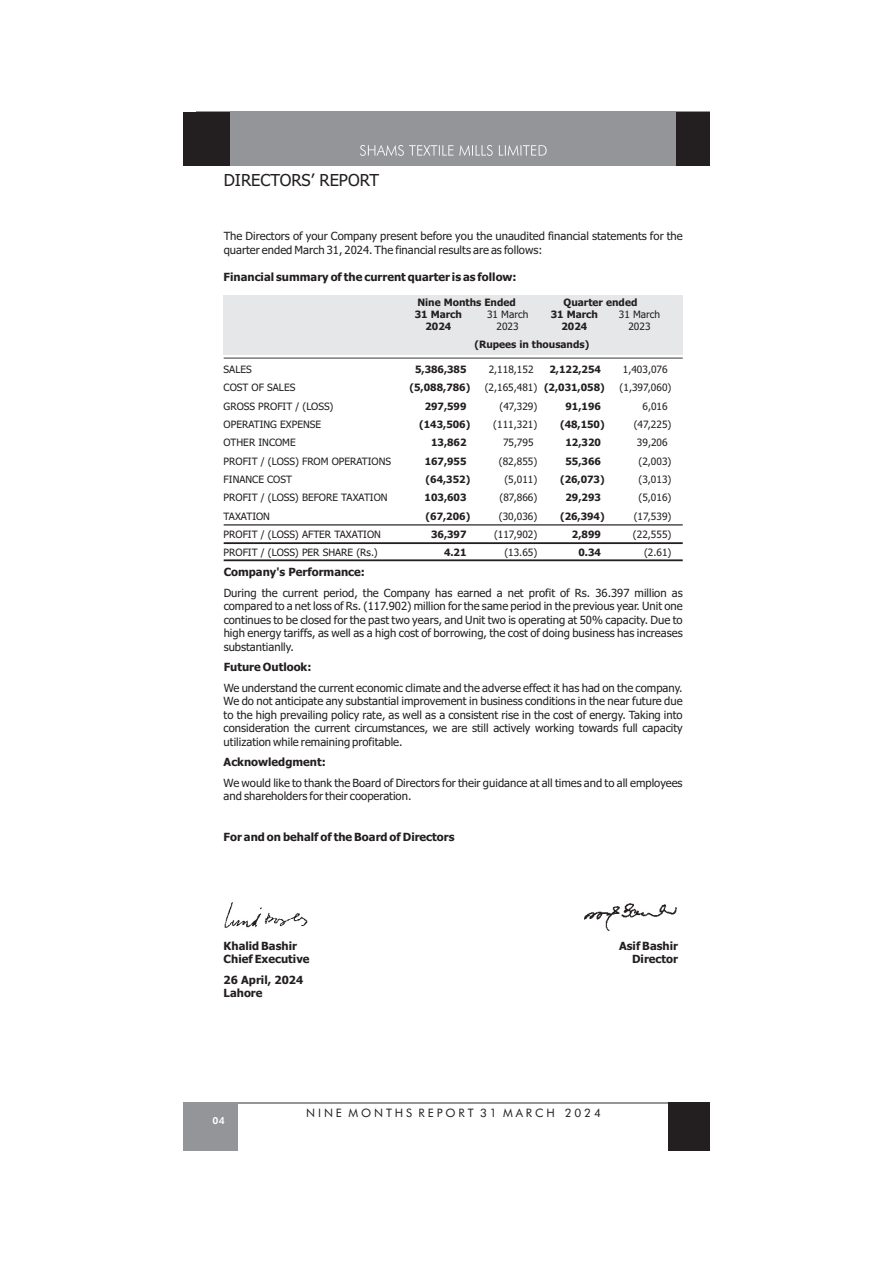
<style>
.page{position:relative;width:893px;height:1263px;background:#fff}
.page>*{position:absolute;margin:0;border:0;box-sizing:border-box;transform-origin:0 0}
.t1{font:16.5px "Tahoma";color:#231f20}
.t2{font:11.7px "Futura BT";letter-spacing:.25em;color:#231f20}
.t3{font:11.25px/13.6px "Tahoma";color:#231f20}
.t4{font:700 11.25px/13.6px "Tahoma";color:#231f20}
.t5{font:10.2px "Tahoma";color:#231f20}
.t6{font:700 10.2px "Tahoma";color:#231f20}
.t7{font:800 9.75px "Futura BT";color:#fff}
.s1{font-weight:700}
</style>
<div class="page">
<hr style="left:210px;top:1102px;width:486px;height:2px;background:#939598">
<div style="left:183px;top:1102px;width:54px;height:49px;background:#939598"></div>
<div style="left:668px;top:1102px;width:42px;height:49px;background:#231f20"></div>
<div style="left:197px;top:112px;width:513px;height:54px;background:#939598"></div>
<div style="left:677px;top:112px;width:33px;height:54px;background:#231f20"></div>
<div style="left:183px;top:112px;width:47px;height:54px;background:#231f20"></div>
<svg style="left:360px;top:145px;width:187px;height:11px"></svg>
<div style="left:224px;top:296px;width:459px;height:59px;background:#e6e7e9"></div>
<hr style="left:224px;top:357px;width:459px;height:2px;background:#57585a">
<img style="left:224px;top:902px;width:84px;height:26px">
<hr style="left:224px;top:524px;width:459px;height:1px;background:#231f20">
<hr style="left:224px;top:542px;width:459px;height:2px;background:#231f20">
<img style="left:584px;top:903px;width:93px;height:28px">
<hr style="left:224px;top:559px;width:459px;height:2px;background:#231f20">
<h1 class="t1" style="left:224px;top:174px;width:157px">DIRECTORS’ REPORT</h1>
<p class="t3" style="left:224px;top:230px;width:461px">The Directors of your Company present before you the unaudited financial statements for the quarter ended March 31, 2024. The financial results are as follows:</p>
<p class="t4" style="left:224px;top:271px;width:295px">Financial summary of the current quarter is as follow:</p>
<p class="t6" style="left:417px;top:298px;width:100px">Nine Months Ended</p>
<p class="t6" style="left:564px;top:298px;width:75px">Quarter ended</p>
<p class="t6" style="left:415px;top:310px;width:49px">31 March</p>
<p class="t5" style="left:487px;top:310px;width:43px">31 March</p>
<p class="t6" style="left:551px;top:310px;width:49px">31 March</p>
<p class="t5" style="left:619px;top:310px;width:43px">31 March</p>
<p class="t6" style="left:425px;top:322px;width:27px">2024</p>
<p class="t5" style="left:497px;top:322px;width:24px">2023</p>
<p class="t6" style="left:561px;top:322px;width:27px">2024</p>
<p class="t5" style="left:628px;top:322px;width:24px">2023</p>
<p class="t6" style="left:474px;top:341px;width:116px">(Rupees in thousands)</p>
<p class="t5" style="left:224px;top:365px;width:30px">SALES</p>
<p class="t6" style="left:415px;top:365px;width:53px">5,386,385</p>
<p class="t5" style="left:489px;top:365px;width:46px">2,118,152</p>
<p class="t6" style="left:549px;top:365px;width:53px">2,122,254</p>
<p class="t5" style="left:623px;top:365px;width:46px">1,403,076</p>
<p class="t5" style="left:224px;top:383px;width:73px">COST OF SALES</p>
<p class="t6" style="left:410px;top:383px;width:62px">(5,088,786)</p>
<p class="t5" style="left:485px;top:383px;width:121px">(2,165,481) <span class="s1">(2,031,058)</span></p>
<p class="t5" style="left:620px;top:383px;width:53px">(1,397,060)</p>
<p class="t5" style="left:224px;top:402px;width:111px">GROSS PROFIT / (LOSS)</p>
<p class="t6" style="left:425px;top:402px;width:43px">297,599</p>
<p class="t5" style="left:500px;top:402px;width:39px">(47,329)</p>
<p class="t6" style="left:565px;top:402px;width:37px">91,196</p>
<p class="t5" style="left:642px;top:402px;width:27px">6,016</p>
<p class="t5" style="left:224px;top:420px;width:99px">OPERATING EXPENSE</p>
<p class="t6" style="left:419px;top:420px;width:53px">(143,506)</p>
<p class="t5" style="left:493px;top:420px;width:45px">(111,321)</p>
<p class="t6" style="left:560px;top:420px;width:46px">(48,150)</p>
<p class="t5" style="left:634px;top:420px;width:39px">(47,225)</p>
<p class="t5" style="left:224px;top:438px;width:74px">OTHER INCOME</p>
<p class="t6" style="left:431px;top:438px;width:37px">13,862</p>
<p class="t5" style="left:503px;top:438px;width:32px">75,795</p>
<p class="t6" style="left:565px;top:438px;width:37px">12,320</p>
<p class="t5" style="left:637px;top:438px;width:32px">39,206</p>
<p class="t5" style="left:224px;top:457px;width:169px">PROFIT / (LOSS) FROM OPERATIONS</p>
<p class="t6" style="left:425px;top:457px;width:43px">167,955</p>
<p class="t5" style="left:499px;top:457px;width:40px">(82,855)</p>
<p class="t6" style="left:565px;top:457px;width:37px">55,366</p>
<p class="t5" style="left:638px;top:457px;width:34px">(2,003)</p>
<p class="t5" style="left:224px;top:475px;width:70px">FINANCE COST</p>
<p class="t6" style="left:426px;top:475px;width:46px">(64,352)</p>
<p class="t5" style="left:504px;top:475px;width:34px">(5,011)</p>
<p class="t6" style="left:560px;top:475px;width:46px">(26,073)</p>
<p class="t5" style="left:638px;top:475px;width:34px">(3,013)</p>
<p class="t5" style="left:224px;top:493px;width:166px">PROFIT / (LOSS) BEFORE TAXATION</p>
<p class="t6" style="left:425px;top:493px;width:43px">103,603</p>
<p class="t5" style="left:500px;top:493px;width:39px">(87,866)</p>
<p class="t6" style="left:565px;top:493px;width:37px">29,293</p>
<p class="t5" style="left:638px;top:493px;width:34px">(5,016)</p>
<p class="t5" style="left:224px;top:512px;width:48px">TAXATION</p>
<p class="t6" style="left:426px;top:512px;width:46px">(67,206)</p>
<p class="t5" style="left:499px;top:512px;width:40px">(30,036)</p>
<p class="t6" style="left:560px;top:512px;width:46px">(26,394)</p>
<p class="t5" style="left:634px;top:512px;width:39px">(17,539)</p>
<p class="t5" style="left:224px;top:530px;width:159px">PROFIT / (LOSS) AFTER TAXATION</p>
<p class="t6" style="left:431px;top:530px;width:37px">36,397</p>
<p class="t5" style="left:494px;top:530px;width:45px">(117,902)</p>
<p class="t6" style="left:572px;top:530px;width:30px">2,899</p>
<p class="t5" style="left:633px;top:530px;width:40px">(22,555)</p>
<p class="t5" style="left:224px;top:548px;width:155px">PROFIT / (LOSS) PER SHARE (Rs.)</p>
<p class="t6" style="left:444px;top:548px;width:24px">4.21</p>
<p class="t5" style="left:504px;top:548px;width:34px">(13.65)</p>
<p class="t6" style="left:578px;top:548px;width:24px">0.34</p>
<p class="t5" style="left:644px;top:548px;width:29px">(2.61)</p>
<p class="t4" style="left:224px;top:566px;width:143px">Company's Performance:</p>
<p class="t3" style="left:224px;top:587px;width:461px;text-align:justify">During the current period, the Company has earned a net profit of Rs. 36.397 million as compared to a net loss of Rs. (117.902) million for the same period in the previous year. Unit one continues to be closed for the past two years, and Unit two is operating at 50% capacity. Due to high energy tariffs, as well as a high cost of borrowing, the cost of doing business has increases substantianlly.</p>
<p class="t4" style="left:224px;top:661px;width:89px">Future Outlook:</p>
<p class="t3" style="left:224px;top:682px;width:461px;text-align:justify">We understand the current economic climate and the adverse effect it has had on the company.<br>We do not anticipate any substantial improvement in business conditions in the near future due to the high prevailing policy rate, as well as a consistent rise in the cost of energy. Taking into consideration the current circumstances, we are still actively working towards full capacity utilization while remaining profitable.</p>
<p class="t4" style="left:224px;top:756px;width:104px">Acknowledgment:</p>
<p class="t3" style="left:224px;top:777px;width:460px">We would like to thank the Board of Directors for their guidance at all times and to all employees and shareholders for their cooperation.</p>
<p class="t4" style="left:224px;top:831px;width:232px">For and on behalf of the Board of Directors</p>
<p class="t4" style="left:224px;top:940px;width:75px">Khalid Bashir</p>
<p class="t4" style="left:619px;top:940px;width:60px">Asif Bashir</p>
<p class="t4" style="left:224px;top:953px;width:87px">Chief Executive</p>
<p class="t4" style="left:632px;top:953px;width:47px">Director</p>
<p class="t4" style="left:224px;top:974px;width:81px">26 April, 2024<br>Lahore</p>
<p class="t7" style="left:213px;top:1116px;width:14px">04</p>
<p class="t2" style="left:306px;top:1108px;width:296px">NINE MONTHS REPORT 31 MARCH 2024</p>
</div>
